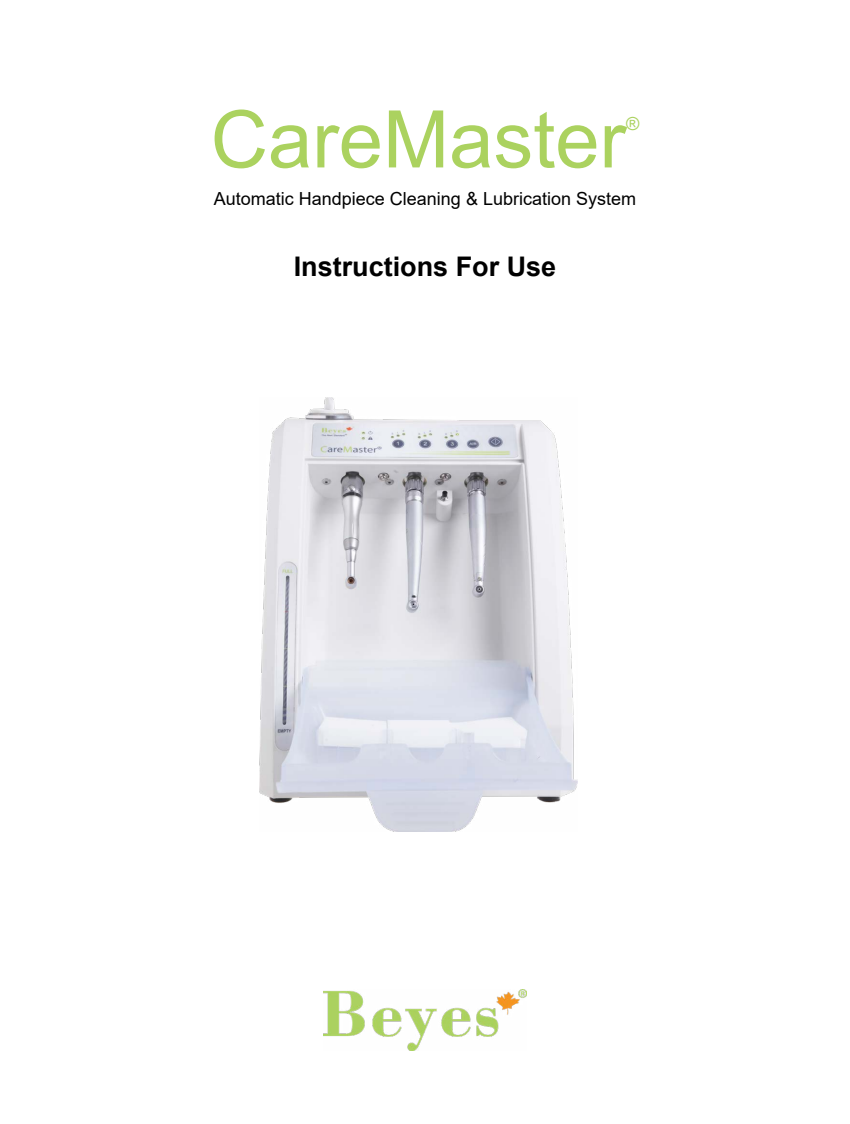
<style>
.page{position:relative;width:850px;height:1124px;background:#fff}
.page>*{position:absolute;margin:0;border:0;box-sizing:border-box;transform-origin:0 0}
.t1{font:79.6px "Arial";color:#abd25f}
.t2{font:700 27px "Arial";color:#000}
.t3{font:18px "Arial";color:#000}
.t4{font:18px "Arial";color:#abd25f}
</style>
<div class="page">
<img style="left:323px;top:989px;width:204px;height:61px">
<img style="left:260px;top:397px;width:317px;height:433px">
<h1 class="t1" style="left:211px;top:85px;width:417px">CareMaster</h1>
<p class="t4" style="left:626px;top:111px;width:15px">®</p>
<p class="t3" style="left:214px;top:186px;width:424px">Automatic Handpiece Cleaning &amp; Lubrication System</p>
<h2 class="t2" style="left:294px;top:247px;width:264px">Instructions For Use</h2>
</div>
